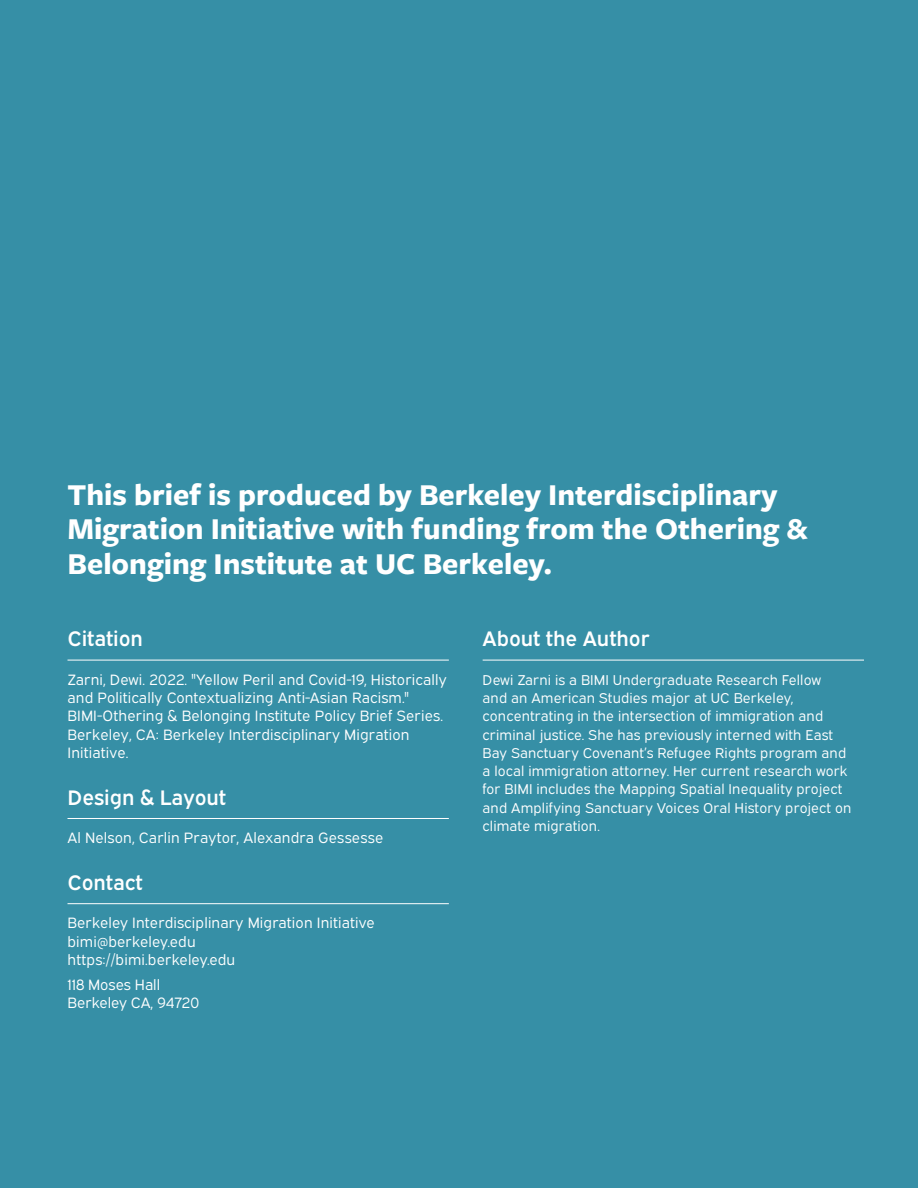
<style>
.page{position:relative;width:918px;height:1188px;background:#368fa6}
.page>*{position:absolute;margin:0;border:0;box-sizing:border-box;transform-origin:0 0}
.t1{font:700 31.5px/34.5px "Freight Sans Pro";color:#fff}
.body{font:21px "Expressway Sb";letter-spacing:-.005em;color:#fff}
.body-2{font:15px/18.3px "Expressway Bk";letter-spacing:.01em;color:#fff}
.Inside_Cover_Names{font:15px/18.3px "Expressway Bk";letter-spacing:.01em;color:#fff}
.body-3{font:14.25px/18.3px "Expressway Bk";letter-spacing:.01em;color:#fff}
</style>
<div class="page">
<hr style="left:68px;top:660px;width:381px;height:1px;background:#fff">
<hr style="left:68px;top:818px;width:381px;height:1px;background:#fff">
<hr style="left:68px;top:903px;width:381px;height:1px;background:#fff">
<hr style="left:483px;top:660px;width:381px;height:1px;background:#fff">
<p class="t1" style="left:68px;top:476px;width:741px">This brief is produced by Berkeley Interdisciplinary<br>Migration Initiative with funding from the Othering &amp;<br>Belonging Institute at UC Berkeley.</p>
<p class="body" style="left:68px;top:622px;width:77px">Citation</p>
<p class="body-2" style="left:68px;top:669px;width:381px">Zarni, Dewi. 2022. "Yellow Peril and Covid-19, Historically and Politically Contextualizing Anti-Asian Racism." BIMI-Othering &amp; Belonging Institute Policy Brief Series.<br>Berkeley, CA: Berkeley Interdisciplinary Migration Initiative.</p>
<p class="body" style="left:68px;top:781px;width:160px">Design &amp; Layout</p>
<p class="body-2" style="left:68px;top:827px;width:317px">Al Nelson, Carlin Praytor, Alexandra Gessesse</p>
<p class="body" style="left:68px;top:866px;width:77px">Contact</p>
<p class="Inside_Cover_Names" style="left:68px;top:912px;width:309px">Berkeley Interdisciplinary Migration Initiative bimi@berkeley.edu<br>https://bimi.berkeley.edu</p>
<p class="Inside_Cover_Names" style="left:68px;top:974px;width:134px">118 Moses Hall<br>Berkeley CA, 94720</p>
<p class="body" style="left:483px;top:622px;width:169px">About the Author</p>
<p class="body-3" style="left:483px;top:669px;width:370px">Dewi Zarni is a BIMI Undergraduate Research Fellow<br>and an American Studies major at UC Berkeley, concentrating in the intersection of immigration and criminal justice. She has previously interned with East Bay Sanctuary Covenant’s Refugee Rights program and a local immigration attorney. Her current research work for BIMI includes the Mapping Spatial Inequality project and Amplifying Sanctuary Voices Oral History project on climate migration.</p>
</div>
